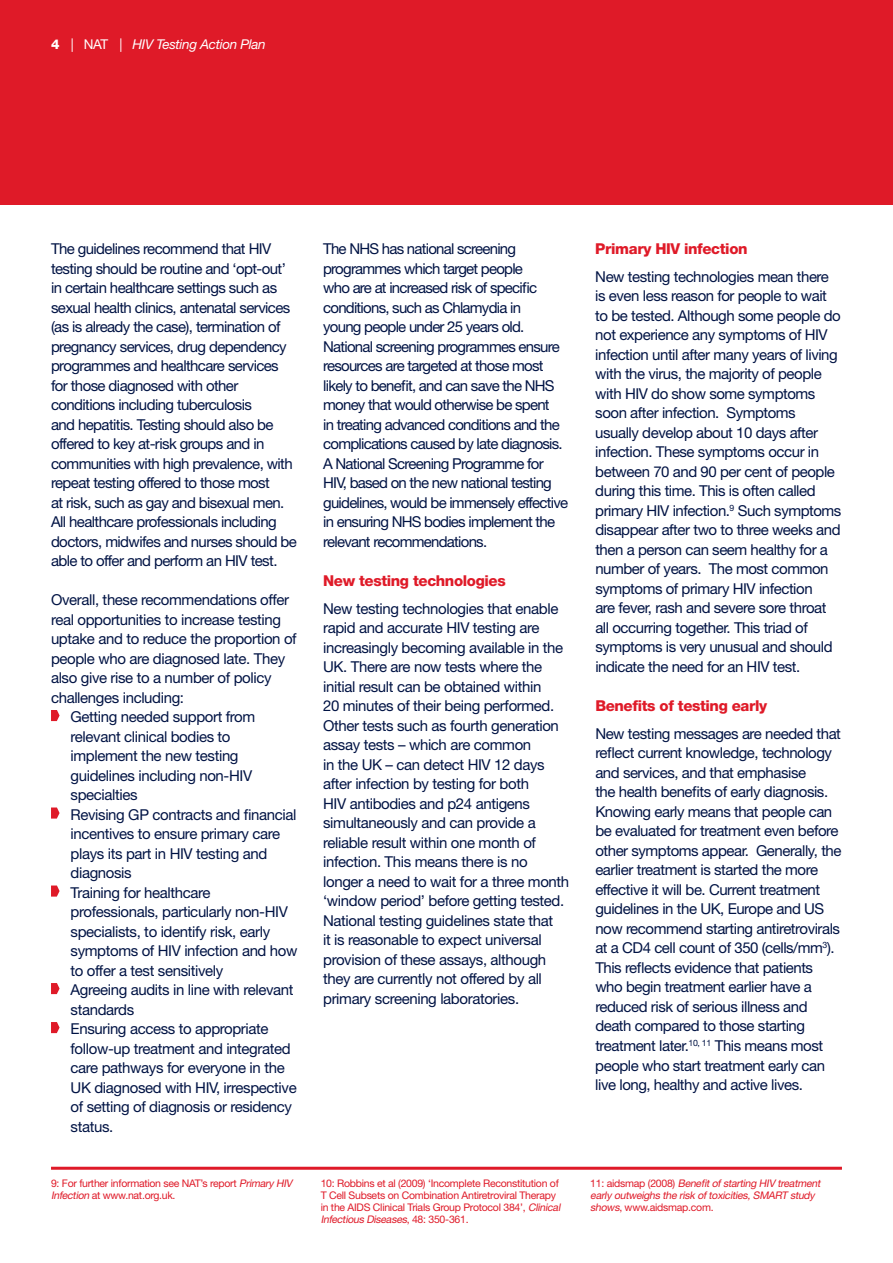
<style>
.page{position:relative;width:893px;height:1263px;background:#fff}
.page>*{position:absolute;margin:0;border:0;box-sizing:border-box;transform-origin:0 0}
.t1{font:15px/19.5px "Helvetica Neue";letter-spacing:-.03em;color:#001344}
.t2{font:15px/19.5px "Helvetica Neue";letter-spacing:-.05em;color:#001344}
.t3{font:800 15px "Helvetica Neue";letter-spacing:-.025em;color:#df1a28}
.t4{font:italic 13.5px "Helvetica Neue";letter-spacing:-.025em;color:#fff}
.t5{font:10.5px/12px "Helvetica Neue";letter-spacing:-.025em;color:#df1a28}
.t6{font:italic 10.5px/12px "Helvetica Neue";color:#df1a28}
.s1{font-weight:800;font-style:normal}
.s2{font-style:normal}
.s3{font-style:italic}
</style>
<div class="page">
<div style="left:0;top:0;width:893px;height:204px;background:#df1a28"></div>
<hr style="left:51px;top:1167px;width:791px;height:3px;background:#df1a28">
<svg style="left:51px;top:710px;width:9px;height:11px"></svg>
<svg style="left:51px;top:807px;width:9px;height:11px"></svg>
<svg style="left:51px;top:885px;width:9px;height:11px"></svg>
<svg style="left:51px;top:983px;width:9px;height:11px"></svg>
<svg style="left:51px;top:1022px;width:9px;height:11px"></svg>
<p class="t4" style="left:51px;top:36px;width:216px"><span class="s1">4</span> <span class="s2">| NAT |</span> HIV Testing Action Plan</p>
<p class="t1" style="left:51px;top:239px;width:247px">The guidelines recommend that HIV testing should be routine and ‘opt-out’ in certain healthcare settings such as sexual health clinics, antenatal services (as is already the case), termination of pregnancy services, drug dependency programmes and healthcare services for those diagnosed with other conditions including tuberculosis<br>and hepatitis. Testing should also be offered to key at-risk groups and in communities with high prevalence, with repeat testing offered to those most<br>at risk, such as gay and bisexual men.<br>All healthcare professionals including doctors, midwifes and nurses should be able to offer and perform an HIV test.</p>
<p class="t1" style="left:51px;top:590px;width:240px">Overall, these recommendations offer</p>
<p class="t1" style="left:51px;top:609px;width:232px">real opportunities to increase testing</p>
<p class="t1" style="left:51px;top:629px;width:247px">uptake and to reduce the proportion of</p>
<p class="t1" style="left:51px;top:648px;width:236px">people who are diagnosed late. They</p>
<p class="t1" style="left:51px;top:668px;width:222px">also give rise to a number of policy</p>
<p class="t1" style="left:51px;top:687px;width:135px">challenges including:</p>
<p class="t1" style="left:71px;top:707px;width:186px">Getting needed support from</p>
<p class="t1" style="left:71px;top:726px;width:161px">relevant clinical bodies to</p>
<p class="t1" style="left:71px;top:746px;width:169px">implement the new testing</p>
<p class="t1" style="left:71px;top:765px;width:183px">guidelines including non-HIV</p>
<p class="t1" style="left:71px;top:785px;width:69px">specialties</p>
<p class="t1" style="left:71px;top:804px;width:227px">Revising GP contracts and financial</p>
<p class="t1" style="left:71px;top:824px;width:211px">incentives to ensure primary care</p>
<p class="t1" style="left:71px;top:843px;width:198px">plays its part in HIV testing and</p>
<p class="t1" style="left:71px;top:863px;width:63px">diagnosis</p>
<p class="t1" style="left:71px;top:882px;width:142px">Training for healthcare</p>
<p class="t1" style="left:71px;top:902px;width:219px">professionals, particularly non-HIV</p>
<p class="t1" style="left:71px;top:921px;width:201px">specialists, to identify risk, early</p>
<p class="t1" style="left:71px;top:941px;width:228px">symptoms of HIV infection and how</p>
<p class="t1" style="left:71px;top:960px;width:154px">to offer a test sensitively</p>
<p class="t1" style="left:71px;top:980px;width:224px">Agreeing audits in line with relevant</p>
<p class="t1" style="left:71px;top:999px;width:65px">standards</p>
<p class="t1" style="left:71px;top:1019px;width:200px">Ensuring access to appropriate</p>
<p class="t1" style="left:71px;top:1038px;width:222px">follow-up treatment and integrated</p>
<p class="t1" style="left:71px;top:1058px;width:216px">care pathways for everyone in the</p>
<p class="t1" style="left:71px;top:1077px;width:228px">UK diagnosed with HIV, irrespective</p>
<p class="t1" style="left:71px;top:1097px;width:223px">of setting of diagnosis or residency</p>
<p class="t1" style="left:71px;top:1116px;width:44px">status.</p>
<p class="t2" style="left:323px;top:239px;width:246px">The NHS has national screening programmes which target people<br>who are at increased risk of specific conditions, such as Chlamydia in<br>young people under 25 years old.<br>National screening programmes ensure resources are targeted at those most likely to benefit, and can save the NHS money that would otherwise be spent<br>in treating advanced conditions and the complications caused by late diagnosis.<br>A National Screening Programme for HIV, based on the new national testing guidelines, would be immensely effective in ensuring NHS bodies implement the relevant recommendations.</p>
<p class="t3" style="left:323px;top:571px;width:184px">New testing technologies</p>
<p class="t1" style="left:323px;top:598px;width:248px">New testing technologies that enable rapid and accurate HIV testing are increasingly becoming available in the UK. There are now tests where the initial result can be obtained within<br>20 minutes of their being performed.<br>Other tests such as fourth generation assay tests – which are common<br>in the UK – can detect HIV 12 days after infection by testing for both<br>HIV antibodies and p24 antigens simultaneously and can provide a reliable result within one month of infection. This means there is no longer a need to wait for a three month ‘window period’ before getting tested.<br>National testing guidelines state that<br>it is reasonable to expect universal provision of these assays, although they are currently not offered by all primary screening laboratories.</p>
<p class="t3" style="left:595px;top:240px;width:154px">Primary HIV infection</p>
<p class="t1" style="left:595px;top:267px;width:248px">New testing technologies mean there is even less reason for people to wait to be tested. Although some people do not experience any symptoms of HIV infection until after many years of living with the virus, the majority of people with HIV do show some symptoms soon after infection. Symptoms usually develop about 10 days after infection. These symptoms occur in between 70 and 90 per cent of people during this time. This is often called primary HIV infection.<sup>9</sup> Such symptoms disappear after two to three weeks and then a person can seem healthy for a number of years. The most common symptoms of primary HIV infection<br>are fever, rash and severe sore throat all occurring together. This triad of symptoms is very unusual and should indicate the need for an HIV test.</p>
<p class="t3" style="left:595px;top:697px;width:173px">Benefits of testing early</p>
<p class="t1" style="left:595px;top:724px;width:248px">New testing messages are needed that reflect current knowledge, technology and services, and that emphasise<br>the health benefits of early diagnosis.<br>Knowing early means that people can be evaluated for treatment even before other symptoms appear. Generally, the earlier treatment is started the more effective it will be. Current treatment guidelines in the UK, Europe and US now recommend starting antiretrovirals at a CD4 cell count of 350 (cells/mm<sup>3</sup>).<br>This reflects evidence that patients who begin treatment earlier have a reduced risk of serious illness and death compared to those starting treatment later.<sup>10,</sup> <sup>11</sup> This means most people who start treatment early can live long, healthy and active lives.</p>
<p class="t5" style="left:51px;top:1177px;width:245px">9: For further information see NAT’s report <span class="s3">Primary HIV<br>Infection</span> at www.nat.org.uk.</p>
<p class="t5" style="left:321px;top:1177px;width:243px">10: Robbins et al (2009) ‘Incomplete Reconstitution of T Cell Subsets on Combination Antiretroviral Therapy in the AIDS Clinical Trials Group Protocol 384’, <span class="s3">Clinical Infectious Diseases</span>, 4 8 : 3 5 0 - 3 6 1 .</p>
<p class="t6" style="left:590px;top:1177px;width:234px"><span class="s2">1 1 : a i d s m a p (2 0 0 8 )</span> Benefitofstarting HIV treatment early outweighs the risk oftoxicities,SMART study shows<span class="s2">, www.aidsmap.com.</span></p>
</div>
